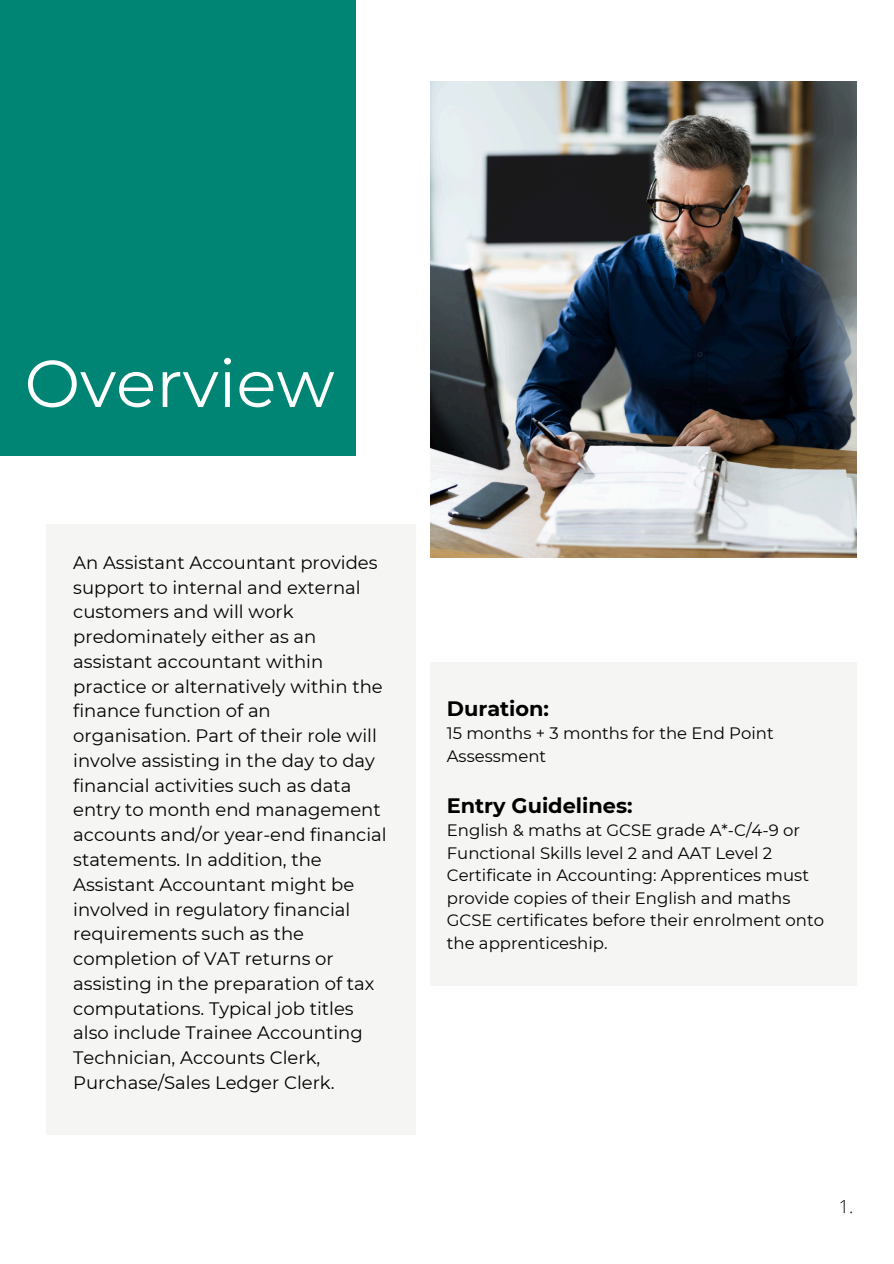
<style>
.page{position:relative;width:894px;height:1264px;background:#fff}
.page>*{position:absolute;margin:0;border:0;box-sizing:border-box;transform-origin:0 0}
.t1{font:66.3px "Montserrat";color:#fff}
.t2{font:700 20.85px "Montserrat";color:#000}
.t3{font:18px/24.8px "Montserrat";color:#000}
.t4{font:300 18px "Open Sans";color:#000}
.t5{font:16.5px/22.5px "Montserrat";color:#000}
</style>
<div class="page">
<div style="left:0;top:0;width:355px;height:455px;background:#008474"></div>
<div style="left:47px;top:523px;width:368px;height:611px;background:#f5f6f3"></div>
<div style="left:430px;top:662px;width:426px;height:324px;background:#f5f6f3"></div>
<img style="left:430px;top:82px;width:426px;height:475px">
<p class="t1" style="left:25px;top:343px;width:311px">Overview</p>
<p class="t3" style="left:73px;top:550px;width:315px">An Assistant Accountant provides support to internal and external customers and will work predominately either as an assistant accountant within practice or alternatively within the finance function of an organisation. Part of their role will involve assisting in the day to day financial activities such as data entry to month end management accounts and/or year-end financial statements. In addition, the<br>Assistant Accountant might be involved in regulatory financial requirements such as the completion of VAT returns or assisting in the preparation of tax computations. Typical job titles also include Trainee Accounting<br>Technician, Accounts Clerk,<br>Purchase/Sales Ledger Clerk.</p>
<p class="t2" style="left:446px;top:695px;width:104px">Duration:</p>
<p class="t5" style="left:446px;top:722px;width:328px">15 months + 3 months for the End Point<br>Assessment</p>
<p class="t2" style="left:446px;top:792px;width:187px">Entry Guidelines:</p>
<p class="t5" style="left:446px;top:819px;width:378px">English &amp; maths at GCSE grade A*-C/4-9 or Functional Skills level 2 and AAT Level 2<br>Certificate in Accounting: Apprentices must provide copies of their English and maths GCSE certificates before their enrolment onto the apprenticeship.</p>
<p class="t4" style="left:838px;top:1193px;width:16px">1.</p>
</div>
